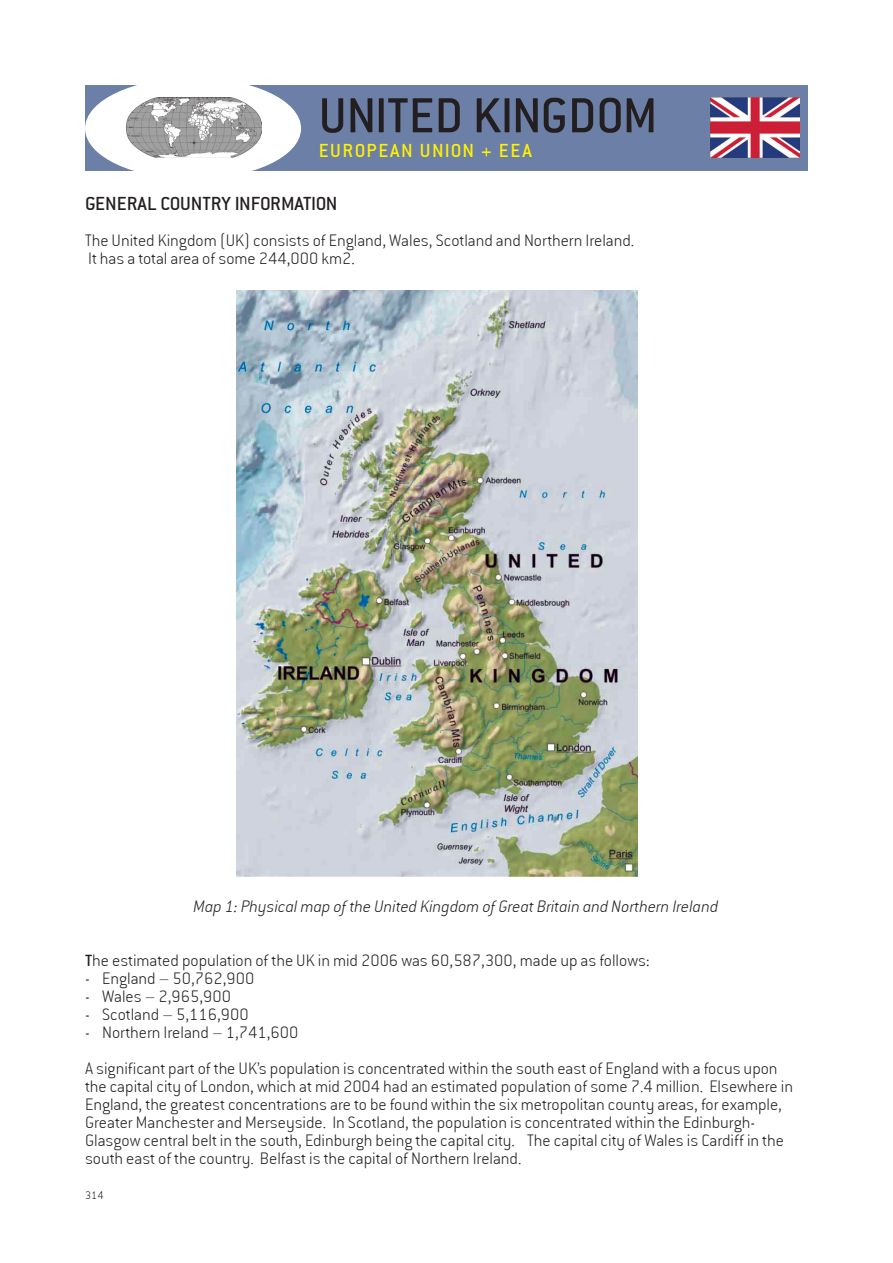
<style>
.page{position:relative;width:893px;height:1263px;background:#fff}
.page>*{position:absolute;margin:0;border:0;box-sizing:border-box;transform-origin:0 0}
.t1{font:54px "Conduit ITC";letter-spacing:-.01em;color:#231f20}
.t2{font:21px "Conduit ITC";color:#231f20}
.t3{font:21px "Conduit ITC";letter-spacing:.075em;color:#fff101}
.t4{font:18px/18px "Conduit Ex Lt ITCTT";color:#231f20}
.t5{font:18px "Conduit Ex Lt ITCTT Italic";color:#231f20}
.t6{font:12px "Conduit Ex Lt ITCTT";color:#231f20}
.s1{font-family:"Conduit ITC"}
</style>
<div class="page">
<div style="left:85px;top:85px;width:723px;height:85px;background:#6b7fa7"></div>
<div style="left:86px;top:79px;width:214px;height:99px;background:#fff;border-radius:50%"></div>
<img style="left:126px;top:97px;width:135px;height:60px">
<img style="left:710px;top:98px;width:89px;height:59px">
<img style="left:236px;top:291px;width:401px;height:585px">
<p class="t1" style="left:319px;top:85px;width:340px">UNITED KINGDOM</p>
<p class="t3" style="left:319px;top:139px;width:214px">EUROPEAN UNION + EEA</p>
<p class="t2" style="left:85px;top:191px;width:254px">GENERAL COUNTRY INFORMATION</p>
<p class="t4" style="left:85px;top:231px;width:551px">The United Kingdom (UK) consists of England, Wales, Scotland and Northern Ireland.</p>
<p class="t4" style="left:88px;top:249px;width:268px">It has a total area of some 244,000 km2.</p>
<p class="t5" style="left:193px;top:895px;width:527px">Map 1: Physical map of the United Kingdom of Great Britain and Northern Ireland</p>
<p class="t4" style="left:85px;top:951px;width:566px"><span class="s1">T</span>he estimated population of the UK in mid 2006 was 60,587,300, made up as follows:</p>
<p class="t4" style="left:85px;top:969px;width:171px">- England – 50,762,900</p>
<p class="t4" style="left:85px;top:987px;width:148px">- Wales – 2,965,900</p>
<p class="t4" style="left:85px;top:1005px;width:165px">- Scotland – 5,116,900</p>
<p class="t4" style="left:85px;top:1023px;width:215px">- Northern Ireland – 1,741,600</p>
<p class="t4" style="left:85px;top:1059px;width:709px">A significant part of the UK’s population is concentrated within the south east of England with a focus upon the capital city of London, which at mid 2004 had an estimated population of some 7.4 million. Elsewhere in England, the greatest concentrations are to be found within the six metropolitan county areas, for example, Greater Manchester and Merseyside. In Scotland, the population is concentrated within the Edinburgh-Glasgow central belt in the south, Edinburgh being the capital city. The capital city of Wales is Cardiff in the south east of the country. Belfast is the capital of Northern Ireland.</p>
<p class="t6" style="left:85px;top:1188px;width:20px">314</p>
</div>
